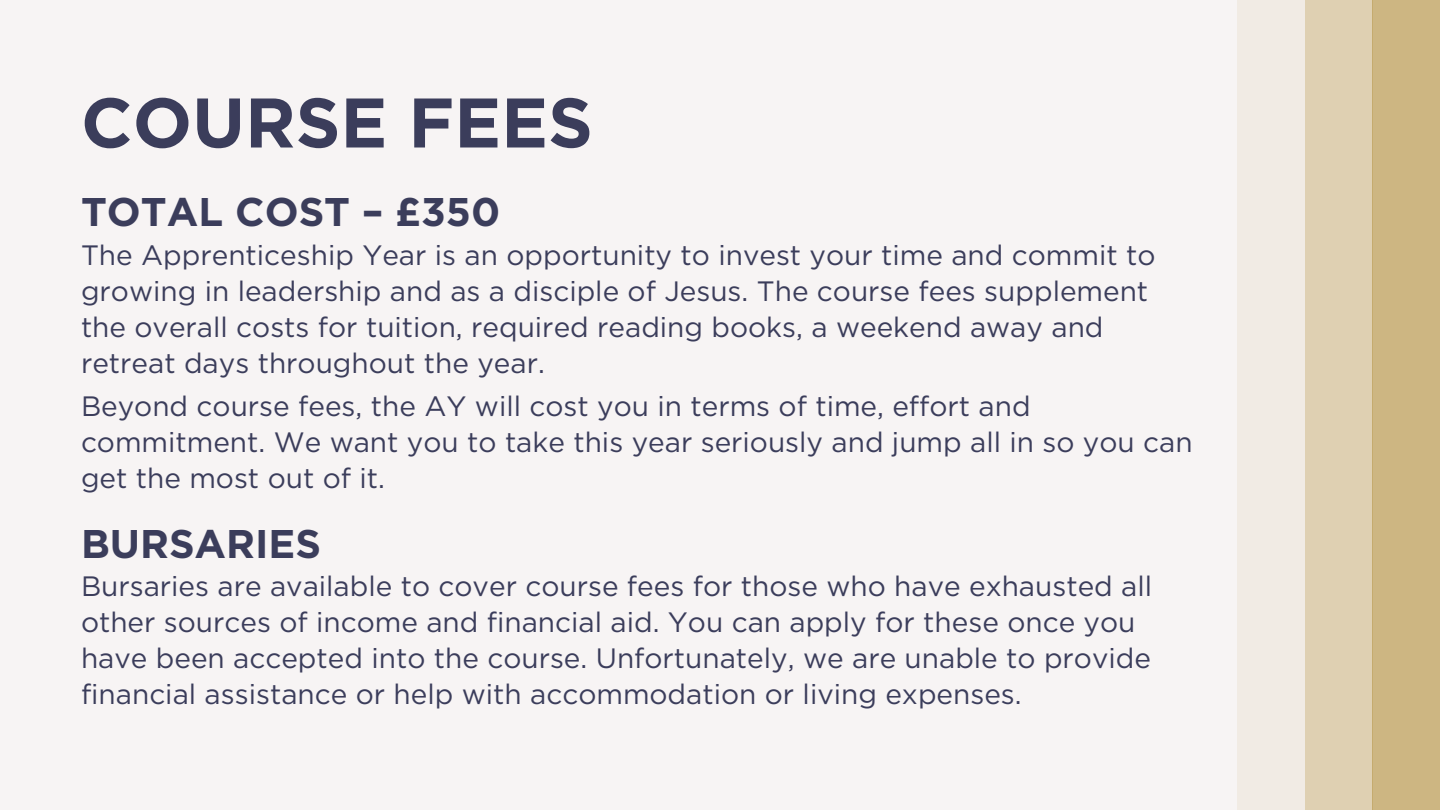
<style>
.page{position:relative;width:1440px;height:810px;background:#f7f4f4}
.page>*{position:absolute;margin:0;border:0;box-sizing:border-box;transform-origin:0 0}
.t1{font:700 70px "Gotham";color:#3b3d5b}
.t2{font:700 40px "Gotham";color:#3b3d5b}
.t3{font:28px/36px "Gotham";color:#3b3d5b}
</style>
<div class="page">
<div style="left:1372px;top:0;width:68px;height:810px;background:#cdb682"></div>
<div style="left:1305px;top:0;width:68px;height:810px;background:#dfd0b2"></div>
<div style="left:1238px;top:0;width:67px;height:810px;background:#f1ebe4"></div>
<h1 class="t1" style="left:81px;top:80px;width:513px">COURSE FEES</h1>
<p class="t2" style="left:81px;top:188px;width:421px">TOTAL COST – £350</p>
<h2 class="t3" style="left:81px;top:237px;width:1076px">The Apprenticeship Year is an opportunity to invest your time and commit to growing in leadership and as a disciple of Jesus. The course fees supplement the overall costs for tuition, required reading books, a weekend away and retreat days throughout the year.</h2>
<p class="t3" style="left:81px;top:388px;width:1113px">Beyond course fees, the AY will cost you in terms of time, effort and commitment. We want you to take this year seriously and jump all in so you can get the most out of it.</p>
<p class="t2" style="left:81px;top:519px;width:241px">BURSARIES</p>
<h2 class="t3" style="left:81px;top:568px;width:1073px">Bursaries are available to cover course fees for those who have exhausted all other sources of income and financial aid. You can apply for these once you have been accepted into the course. Unfortunately, we are unable to provide financial assistance or help with accommodation or living expenses.</h2>
</div>
